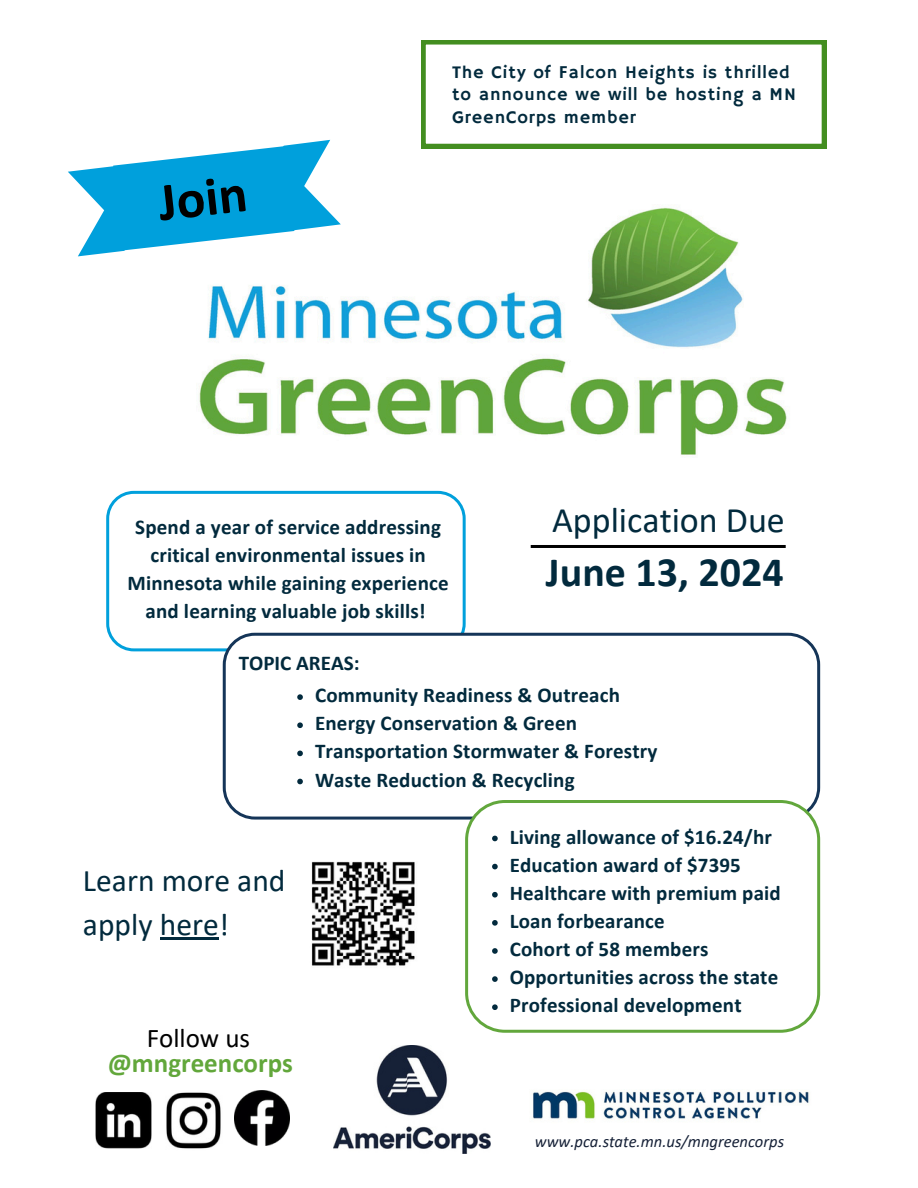
<style>
.page{position:relative;width:918px;height:1188px;background:#fff}
.page>*{position:absolute;margin:0;border:0;box-sizing:border-box;transform-origin:0 0}
.t1{font:700 42px "Calibri";color:#022a3d}
.t2{font:36px "Calibri";color:#022a3d}
.t3{font:31.5px/43.8px "Calibri";color:#022a3d}
.t4{font:700 27px/24.8px "Calibri";color:#62a73b;text-align:center}
.t5{font:700 21.15px "Calibri";color:#022a3d}
.t6{font:700 21px/28.2px "Calibri";letter-spacing:.01em;color:#022a3d;text-align:center}
.t7{font:18px/22.5px "Hammersmith One";letter-spacing:.05em;color:#022a3d}
.t8{font:italic 16.5px "Calibri";color:#162137}
.s1{font-weight:400;color:#000}
</style>
<div class="page">
<img style="left:533px;top:1090px;width:277px;height:30px">
<img style="left:333px;top:1045px;width:158px;height:108px">
<img style="left:311px;top:861px;width:104px;height:105px">
<div style="left:106px;top:491px;width:360px;height:160px;border:3px solid #00a0dc;border-radius:26px"></div>
<div style="left:224px;top:634px;width:595px;height:184px;background:#fff;border-radius:31px"></div>
<div style="left:223px;top:633px;width:597px;height:187px;border:3px solid #153558;border-radius:31px"></div>
<div style="left:467px;top:802px;width:352px;height:229px;background:#fff;border-radius:38px"></div>
<div style="left:465px;top:800px;width:355px;height:233px;border:3px solid #62a73c;border-radius:38px"></div>
<hr style="left:531px;top:545px;width:255px;height:3px;background:#000">
<img style="left:199px;top:207px;width:588px;height:248px">
<svg style="left:68px;top:140px;width:273px;height:116px"></svg>
<img style="left:166px;top:1092px;width:55px;height:57px">
<img style="left:234px;top:1091px;width:55px;height:55px">
<img style="left:96px;top:1092px;width:56px;height:56px">
<svg style="left:297px;top:694px;width:6px;height:6px"></svg>
<svg style="left:297px;top:722px;width:6px;height:6px"></svg>
<svg style="left:297px;top:751px;width:6px;height:5px"></svg>
<svg style="left:297px;top:779px;width:6px;height:5px"></svg>
<hr style="left:160px;top:937px;width:59px;height:3px;background:#022a3d">
<svg style="left:492px;top:836px;width:6px;height:5px"></svg>
<svg style="left:492px;top:864px;width:6px;height:5px"></svg>
<svg style="left:492px;top:892px;width:6px;height:6px"></svg>
<svg style="left:492px;top:920px;width:6px;height:6px"></svg>
<svg style="left:492px;top:948px;width:6px;height:6px"></svg>
<svg style="left:492px;top:976px;width:6px;height:6px"></svg>
<svg style="left:492px;top:1004px;width:6px;height:6px"></svg>
<svg style="left:421px;top:40px;width:405px;height:108px"></svg>
<p class="t7" style="left:452px;top:61px;width:345px">The City of Falcon Heights is thrilled to announce we will be hosting a MN<br>GreenCorps member</p>
<p class="t6" style="left:128px;top:514px;width:323px">Spend a year of service addressing critical environmental issues in Minnesota while gaining experience and learning valuable job skills!</p>
<p class="t5" style="left:239px;top:654px;width:122px">TOPIC AREAS:</p>
<p class="t2" style="left:552px;top:505px;width:234px">Application Due</p>
<p class="t1" style="left:546px;top:555px;width:239px">June 13, 2024</p>
<p class="t3" style="left:83px;top:861px;width:204px">Learn more and apply here!</p>
<p class="t4" style="left:108px;top:1028px;width:187px"><span class="s1">Follow us </span>@mngreencorps</p>
<p class="t6" style="left:315px;top:683px;width:306px">Community Readiness &amp; Outreach</p>
<p class="t6" style="left:315px;top:711px;width:264px">Energy Conservation &amp; Green</p>
<p class="t6" style="left:315px;top:739px;width:344px">Transportation Stormwater &amp; Forestry</p>
<p class="t6" style="left:315px;top:767px;width:261px">Waste Reduction &amp; Recycling</p>
<p class="t6" style="left:510px;top:824px;width:264px">Living allowance of $16.24/hr</p>
<p class="t6" style="left:510px;top:852px;width:233px">Education award of $7395</p>
<h2 class="t6" style="left:510px;top:880px;width:273px">Healthcare with premium paid</h2>
<h3 class="t6" style="left:510px;top:909px;width:157px">Loan forbearance</h3>
<p class="t6" style="left:510px;top:937px;width:200px">Cohort of 58 members</p>
<p class="t6" style="left:510px;top:965px;width:270px">Opportunities across the state</p>
<p class="t6" style="left:510px;top:993px;width:233px">Professional development</p>
<p class="t8" style="left:535px;top:1135px;width:251px">www.pca.state.mn.us/mngreencorps</p>
</div>
